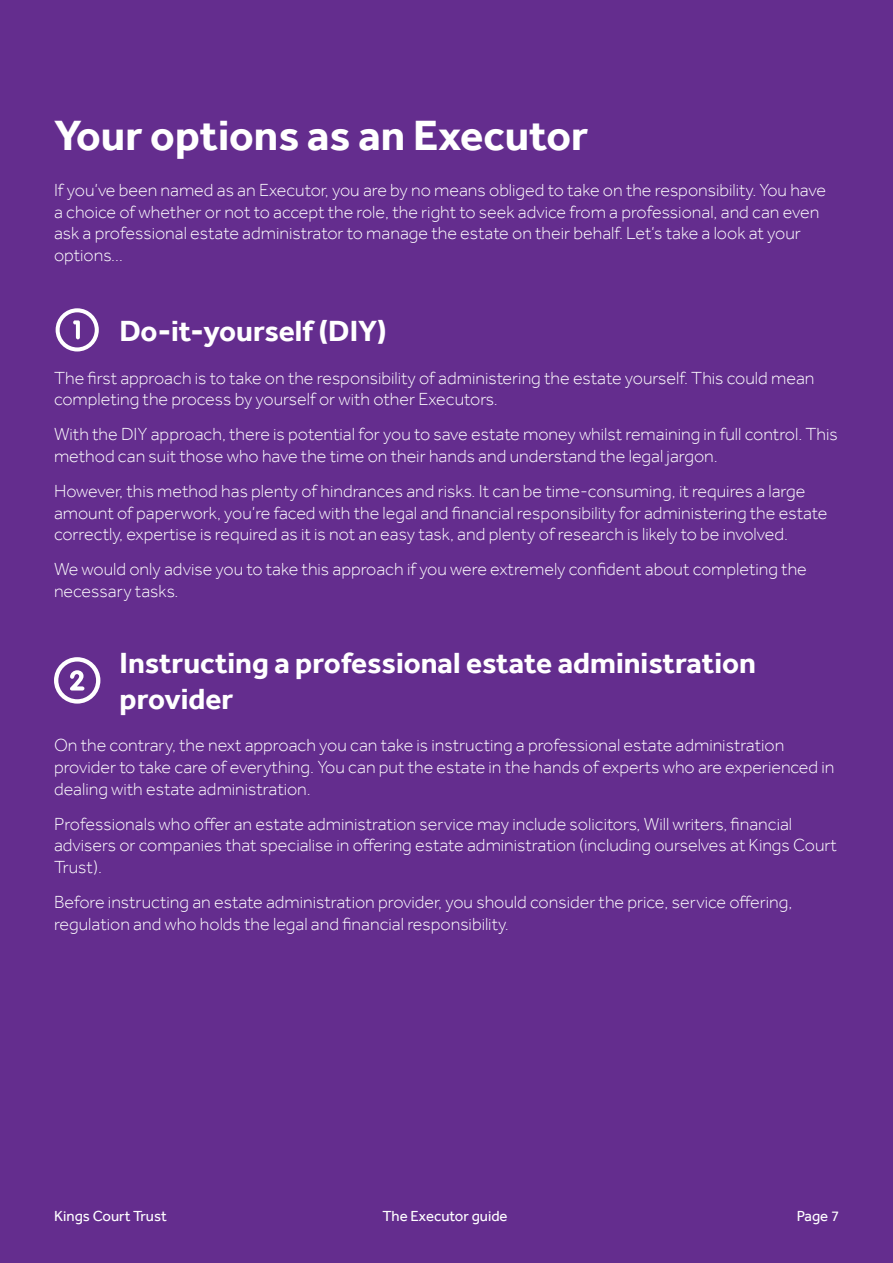
<style>
.page{position:relative;width:893px;height:1263px;background:#642d8e}
.page>*{position:absolute;margin:0;border:0;box-sizing:border-box;transform-origin:0 0}
.t1{font:700 43.5px "Effra";color:#fff}
.t2{font:700 30px/36px "Effra";color:#fff}
.t3{font:300 18px/21.6px "Effra";color:#fff}
.t4{font:15px "Effra";color:#fff}
</style>
<div class="page">
<svg style="left:56px;top:308px;width:43px;height:43px"></svg>
<svg style="left:54px;top:657px;width:46px;height:47px"></svg>
<p class="t1" style="left:54px;top:109px;width:536px">Your options as an Executor</p>
<p class="t3" style="left:54px;top:179px;width:773px">If you’ve been named as an Executor, you are by no means obliged to take on the responsibility. You have a choice of whether or not to accept the role, the right to seek advice from a professional, and can even ask a professional estate administrator to manage the estate on their behalf. Let’s take a look at your options…</p>
<p class="t2" style="left:119px;top:313px;width:269px">Do-it-yourself (DIY)</p>
<p class="t3" style="left:54px;top:367px;width:762px">The first approach is to take on the responsibility of administering the estate yourself. This could mean completing the process by yourself or with other Executors.</p>
<p class="t3" style="left:54px;top:423px;width:785px">With the DIY approach, there is potential for you to save estate money whilst remaining in full control. This method can suit those who have the time on their hands and understand the legal jargon.</p>
<p class="t3" style="left:54px;top:480px;width:775px">However, this method has plenty of hindrances and risks. It can be time-consuming, it requires a large amount of paperwork, you’re faced with the legal and financial responsibility for administering the estate correctly, expertise is required as it is not an easy task, and plenty of research is likely to be involved.</p>
<p class="t3" style="left:54px;top:558px;width:754px">We would only advise you to take this approach if you were extremely confident about completing the necessary tasks.</p>
<p class="t2" style="left:120px;top:644px;width:638px">Instructing a professional estate administration provider</p>
<p class="t3" style="left:54px;top:734px;width:782px">On the contrary, the next approach you can take is instructing a professional estate administration provider to take care of everything. You can put the estate in the hands of experts who are experienced in dealing with estate administration.</p>
<p class="t3" style="left:54px;top:813px;width:784px">Professionals who offer an estate administration service may include solicitors, Will writers, financial advisers or companies that specialise in offering estate administration (including ourselves at Kings Court<br>Trust).</p>
<p class="t3" style="left:54px;top:891px;width:740px">Before instructing an estate administration provider, you should consider the price, service offering, regulation and who holds the legal and financial responsibility.</p>
<p class="t4" style="left:54px;top:1207px;width:114px">Kings Court Trust</p>
<p class="t4" style="left:382px;top:1207px;width:127px">The Executor guide</p>
<p class="t4" style="left:797px;top:1207px;width:44px">Page 7</p>
</div>
